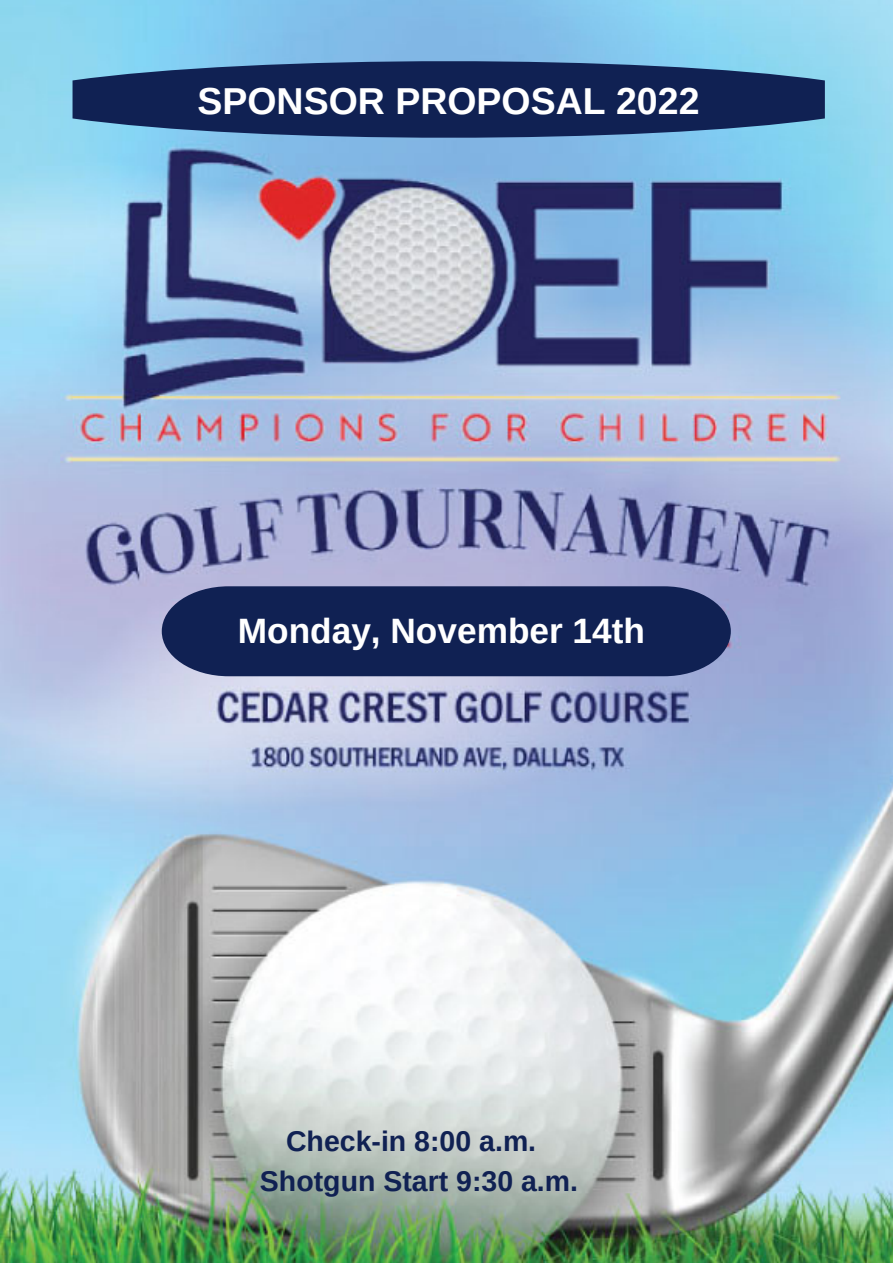
<style>
.page{position:relative;width:893px;height:1264px;background:#fff}
.page>*{position:absolute;margin:0;border:0;box-sizing:border-box;transform-origin:0 0}
.t1{font:700 37.5px "Arimo";color:#fff}
.t2{font:700 35.25px "Arimo";color:#fff}
.t3{font:700 28.5px/39.3px "Arimo";color:#102153;text-align:center}
</style>
<div class="page">
<img style="left:0;top:0;width:892px;height:1262px">
<div style="left:162px;top:586px;width:568px;height:90px;background:#102153"></div>
<svg style="left:72px;top:61px;width:752px;height:77px;background:#223c6b"></svg>
<h1 class="t1" style="left:197px;top:80px;width:503px">SPONSOR PROPOSAL 2022</h1>
<p class="t2" style="left:238px;top:610px;width:408px">Monday, November 14th</p>
<p class="t3" style="left:260px;top:1121px;width:319px">Check-in 8:00 a.m.<br>Shotgun Start 9:30 a.m.</p>
</div>
